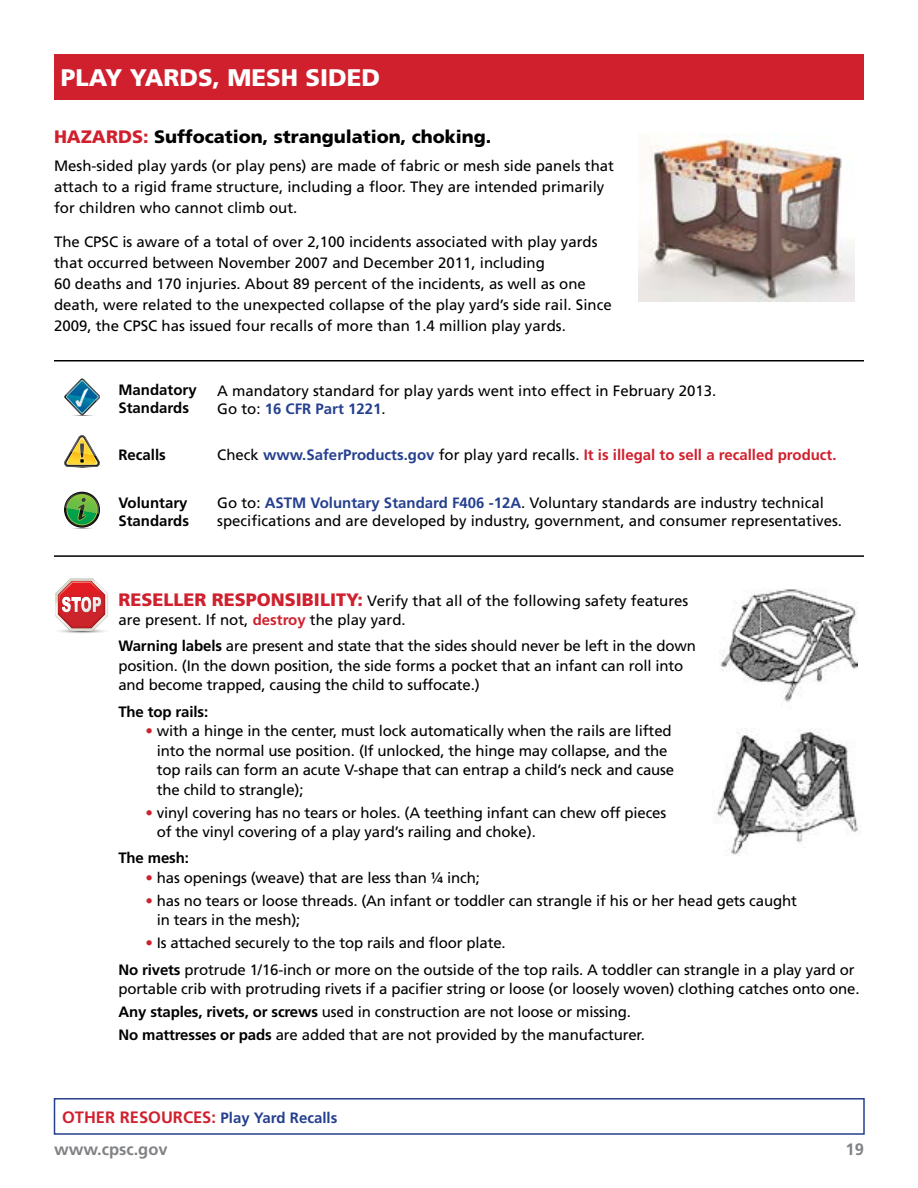
<style>
.page{position:relative;width:918px;height:1188px;background:#fff}
.page>*{position:absolute;margin:0;border:0;box-sizing:border-box;transform-origin:0 0}
.t1{font:900 24px "Frutiger";color:#fff}
.t2{font:900 18px "Frutiger";color:#000}
.t3{font:900 18px "Frutiger";color:#d0202e}
.t4{font:700 16.5px/32.4px "Frutiger";color:#d0202e}
.t5{font:700 16.5px "Frutiger";color:#808285}
.t6{font:15px/19.5px "Frutiger";letter-spacing:-.01em;color:#000}
.t7{font:700 15px "Frutiger";color:#d0202e}
.t8{font:700 15px/18px "Frutiger";color:#000}
.s1{color:#d0202e}
.s2{font-weight:700;color:#25408f}
.s3{font-weight:400;color:#000}
.s4{color:#25408f}
.s5{font-weight:900;font-size:18px;color:#d0202e}
.s6{font-weight:700;color:#d0202e}
.s7{font-weight:700}
.s8{font-size:15px;color:#25408f}
.s9{color:#808285}
</style>
<div class="page">
<div style="left:54px;top:54px;width:810px;height:45px;background:#d0202e"></div>
<hr style="left:54px;top:360px;width:810px;height:2px;background:#000">
<hr style="left:54px;top:555px;width:810px;height:2px;background:#000">
<svg style="left:64px;top:378px;width:36px;height:38px"></svg>
<svg style="left:64px;top:435px;width:36px;height:33px"></svg>
<svg style="left:72px;top:527px;width:21px;height:2px"></svg>
<svg style="left:64px;top:492px;width:36px;height:36px"></svg>
<svg style="left:65px;top:492px;width:34px;height:35px"></svg>
<svg style="left:66px;top:494px;width:32px;height:31px"></svg>
<svg style="left:67px;top:495px;width:30px;height:29px"></svg>
<svg style="left:77px;top:497px;width:9px;height:24px"></svg>
<div style="left:54px;top:1098px;width:811px;height:37px;border:2px solid #25408f"></div>
<img style="left:639px;top:133px;width:216px;height:168px">
<img style="left:720px;top:589px;width:137px;height:113px">
<img style="left:714px;top:729px;width:145px;height:127px">
<svg style="left:55px;top:578px;width:53px;height:55px"></svg>
<h1 class="t1" style="left:61px;top:63px;width:31px">PLAY</h1>
<h1 class="t1" style="left:130px;top:63px;width:18px">YARD</h1>
<h1 class="t1" style="left:198px;top:63px;width:138px">S, MESH SIDED</h1>
<p class="t3" style="left:54px;top:126px;width:53px">HAZARD</p>
<p class="t2" style="left:132px;top:126px;width:361px"><span class="s1">S:</span> Suffocation, strangulation, choking.</p>
<p class="t6" style="left:54px;top:155px;width:562px;line-height:21px">Mesh-sided play yards (or play pens) are made of fabric or mesh side panels that attach to a rigid frame structure, including a floor. They are intended primarily for children who cannot climb out.</p>
<p class="t6" style="left:54px;top:232px;width:559px;line-height:21px">The CPSC is aware of a total of over 2,100 incidents associated with play yards that occurred between November 2007 and December 2011, including<br>60 deaths and 170 injuries. About 89 percent of the incidents, as well as one death, were related to the unexpected collapse of the play yard’s side rail. Since 2009, the CPSC has issued four recalls of more than 1.4 million play yards.</p>
<p class="t8" style="left:118px;top:381px;width:80px">Mandatory<br>Standards</p>
<p class="t8" style="left:118px;top:446px;width:49px">Recalls</p>
<p class="t8" style="left:118px;top:494px;width:72px">Voluntary<br>Standards</p>
<p class="t6" style="left:217px;top:382px;width:501px;line-height:18px">A mandatory standard for play yards went into effect in February 2013.<br>Go to: <span class="s2">16 CFR Part 1221</span>.</p>
<p class="t7" style="left:217px;top:446px;width:621px"><span class="s3">Check</span> <span class="s4">www.SaferProducts.gov</span> <span class="s3">for play yard recalls.</span> It is illegal to sell a recalled product.</p>
<p class="t6" style="left:217px;top:494px;width:626px;line-height:18px">Go to: <span class="s2">ASTM Voluntary Standard F406 -12A</span>. Voluntary standards are industry technical specifications and are developed by industry, government, and consumer representatives.</p>
<p class="t3" style="left:118px;top:588px;width:46px">RESELLER</p>
<p class="t3" style="left:212px;top:588px;width:112px">RESPONSIBILITY</p>
<p class="t6" style="left:118px;top:591px;width:572px;text-indent:239px"><span class="s5">:</span> Verify that all of the following safety features are present. If not, <span class="s6">destroy</span> the play yard.</p>
<p class="t6" style="left:118px;top:637px;width:579px"><span class="s7">Warning labels</span> are present and state that the sides should never be left in the down position. (In the down position, the side forms a pocket that an infant can roll into and become trapped, causing the child to suffocate.)</p>
<p class="t8" style="left:118px;top:703px;width:91px">The top rails:</p>
<p class="t6" style="left:157px;top:721px;width:519px;text-indent:-11px"><span class="s1">•</span> with a hinge in the center, must lock automatically when the rails are lifted into the normal use position. (If unlocked, the hinge may collapse, and the top rails can form an acute V-shape that can entrap a child’s neck and cause the child to strangle);</p>
<p class="t6" style="left:157px;top:803px;width:511px;text-indent:-11px"><span class="s1">•</span> vinyl covering has no tears or holes. (A teething infant can chew off pieces of the vinyl covering of a play yard’s railing and choke).</p>
<p class="t8" style="left:118px;top:849px;width:72px">The mesh:</p>
<p class="t6" style="left:145px;top:868px;width:336px"><span class="s1">•</span> has openings (weave) that are less than ¼ inch;</p>
<p class="t6" style="left:157px;top:891px;width:642px;text-indent:-11px"><span class="s1">•</span> has no tears or loose threads. (An infant or toddler can strangle if his or her head gets caught in tears in the mesh);</p>
<p class="t6" style="left:118px;top:930px;width:738px;line-height:26.2px;text-indent:27px"><span class="s1">•</span> Is attached securely to the top rails and floor plate.<br><span class="s7">No rivets</span> protrude 1/16-inch or more on the outside of the top rails. A toddler can strangle in a play yard or</p>
<p class="t6" style="left:118px;top:978px;width:743px;line-height:23px">portable crib with protruding rivets if a pacifier string or loose (or loosely woven) clothing catches onto one.<br><span class="s7">Any staples, rivets, or screws</span> used in construction are not loose or missing.<br><span class="s7">No mattresses or pads</span> are added that are not provided by the manufacturer.</p>
<p class="t4" style="left:54px;top:1101px;width:285px;text-indent:8px">OTHER RESOURCES: <span class="s8">Play Yard Recalls </span><span class="s9">www.cpsc.gov</span></p>
<p class="t5" style="left:846px;top:1140px;width:20px">19</p>
</div>
